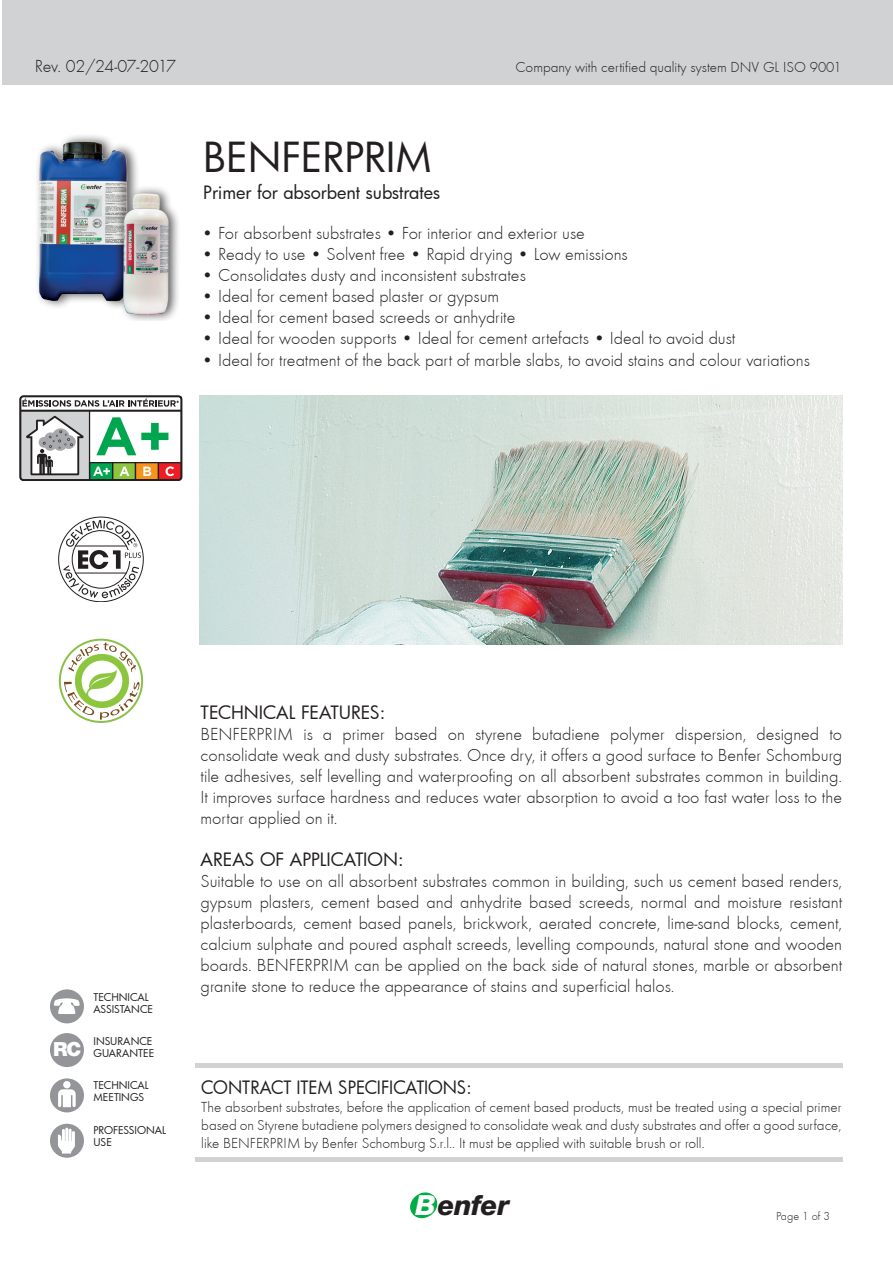
<style>
.page{position:relative;width:893px;height:1263px;background:#fff}
.page>*{position:absolute;margin:0;border:0;box-sizing:border-box;transform-origin:0 0}
.Normale{font:40.5px "Futura";color:#231f20}
.t1{font:italic 800 27.75px "Helvetica Neue";letter-spacing:-.02em;color:#231f20}
.testi{font:900 19.5px "Helvetica Neue LT Std";color:#fff}
.Normale-2{font:18px/21px "Futura T Light";color:#231f20;text-align:justify}
.Normale-3{font:18px "Futura";color:#231f20}
.Normale-4{font:18px "Futura";color:#231f20;scale:.95 1}
.Normale-5{font:18px "Futura T Light";letter-spacing:-.025em;color:#231f20}
.Normale-6{font:15px/18px "Futura T Light";color:#231f20;text-align:justify}
.Normale-7{font:12px "Futura T Light";color:#231f20}
.testi-2{font:10.5px "Futura";color:#231f20}
.testi-3{font:10.5px "Futura";letter-spacing:-.02em;color:#231f20}
.s1{color:#fff}
</style>
<div class="page">
<svg style="left:410px;top:1192px;width:28px;height:26px"></svg>
<div style="left:2px;top:0;width:891px;height:85px;background:#d1d2d4"></div>
<hr style="left:196px;top:1063px;width:647px;height:4px;background:#d1d2d4">
<hr style="left:196px;top:1158px;width:647px;height:4px;background:#d1d2d4">
<img style="left:200px;top:395px;width:643px;height:250px">
<div style="left:50px;top:989px;width:34px;height:34px;background:#939598;border-radius:50%"></div>
<svg style="left:54px;top:998px;width:26px;height:16px"></svg>
<div style="left:50px;top:1078px;width:34px;height:34px;background:#939598;border-radius:50%"></div>
<div style="left:63px;top:1081px;width:8px;height:7px;background:#fff;border-radius:50%"></div>
<svg style="left:58px;top:1089px;width:18px;height:18px"></svg>
<div style="left:50px;top:1124px;width:34px;height:34px;background:#939598;border-radius:50%"></div>
<svg style="left:58px;top:1128px;width:17px;height:25px"></svg>
<div style="left:50px;top:1033px;width:34px;height:34px;background:#939598;border-radius:50%"></div>
<svg style="left:20px;top:396px;width:162px;height:84px"></svg>
<svg style="left:58px;top:517px;width:85px;height:85px"></svg>
<img style="left:75px;top:672px;width:54px;height:36px">
<svg style="left:64px;top:682px;width:30px;height:33px"></svg>
<svg style="left:100px;top:682px;width:40px;height:38px"></svg>
<svg style="left:68px;top:643px;width:68px;height:29px"></svg>
<div style="left:59px;top:639px;width:84px;height:84px;border:2px solid #88c048;border-radius:50%"></div>
<div style="left:35px;top:133px;width:105px;height:177px;background:#231f20;opacity:.75"></div>
<img style="left:35px;top:133px;width:105px;height:169px">
<img style="left:116px;top:172px;width:62px;height:148px">
<p class="Normale-5" style="left:35px;top:56px;width:143px">Rev. 02/24-07-2017</p>
<p class="Normale-6" style="left:515px;top:58px;width:328px">Company with certified quality system DNV GL ISO 9001</p>
<p class="Normale" style="left:203px;top:130px;width:230px">BENFERPRIM</p>
<p class="Normale-3" style="left:203px;top:180px;width:239px">Primer for absorbent substrates</p>
<p class="Normale-2" style="left:202px;top:223px;width:385px">• For absorbent substrates • For interior and exterior use</p>
<p class="Normale-2" style="left:202px;top:244px;width:428px">• Ready to use • Solvent free • Rapid drying • Low emissions</p>
<p class="Normale-2" style="left:202px;top:265px;width:326px">• Consolidates dusty and inconsistent substrates</p>
<p class="Normale-2" style="left:202px;top:286px;width:299px">• Ideal for cement based plaster or gypsum</p>
<p class="Normale-2" style="left:202px;top:307px;width:315px">• Ideal for cement based screeds or anhydrite</p>
<p class="Normale-2" style="left:202px;top:328px;width:535px">• Ideal for wooden supports • Ideal for cement artefacts • Ideal to avoid dust</p>
<p class="Normale-2" style="left:202px;top:350px;width:610px">• Ideal for treatment of the back part of marble slabs, to avoid stains and colour variations</p>
<p class="testi" style="left:53px;top:1037px;width:30px">RC</p>
<p class="testi-2" style="left:94px;top:989px;width:57px">TECHNICAL</p>
<p class="testi-3" style="left:94px;top:1001px;width:61px">ASSISTANCE</p>
<p class="testi-2" style="left:94px;top:1033px;width:61px">INSURANCE</p>
<p class="testi-2" style="left:94px;top:1045px;width:62px">GUARANTEE</p>
<p class="testi-2" style="left:94px;top:1078px;width:57px">TECHNICAL</p>
<p class="testi-2" style="left:94px;top:1090px;width:52px">MEETINGS</p>
<p class="testi-2" style="left:94px;top:1123px;width:74px">PROFESSIONAL</p>
<p class="testi-2" style="left:94px;top:1135px;width:20px">USE</p>
<p class="Normale-3" style="left:201px;top:700px;width:186px">TECHNICAL FEATURES:</p>
<p class="Normale-2" style="left:201px;top:723px;width:643px">BENFERPRIM is a primer based on styrene butadiene polymer dispersion, designed to consolidate weak and dusty substrates. Once dry, it offers a good surface to Benfer Schomburg tile adhesives, self levelling and waterproofing on all absorbent substrates common in building.<br>It improves surface hardness and reduces water absorption to avoid a too fast water loss to the mortar applied on it.</p>
<p class="Normale-3" style="left:201px;top:847px;width:204px">AREAS OF APPLICATION:</p>
<p class="Normale-2" style="left:201px;top:870px;width:643px">Suitable to use on all absorbent substrates common in building, such us cement based renders, gypsum plasters, cement based and anhydrite based screeds, normal and moisture resistant plasterboards, cement based panels, brickwork, aerated concrete, lime-sand blocks, cement, calcium sulphate and poured asphalt screeds, levelling compounds, natural stone and wooden boards. BENFERPRIM can be applied on the back side of natural stones, marble or absorbent granite stone to reduce the appearance of stains and superficial halos.</p>
<p class="Normale-4" style="left:201px;top:1075px;width:286px">CONTRACT ITEM SPECIFICATIONS:</p>
<p class="Normale-6" style="left:201px;top:1098px;width:642px">The absorbent substrates, before the application of cement based products, must be treated using a special primer based on Styrene butadiene polymers designed to consolidate weak and dusty substrates and offer a good surface, like BENFERPRIM by Benfer Schomburg S.r.l.. It must be applied with suitable brush or roll.</p>
<h2 class="t1" style="left:416px;top:1189px;width:95px"><span class="s1">B</span>enfer</h2>
<p class="Normale-7" style="left:776px;top:1209px;width:55px">Page 1 of 3</p>
</div>
